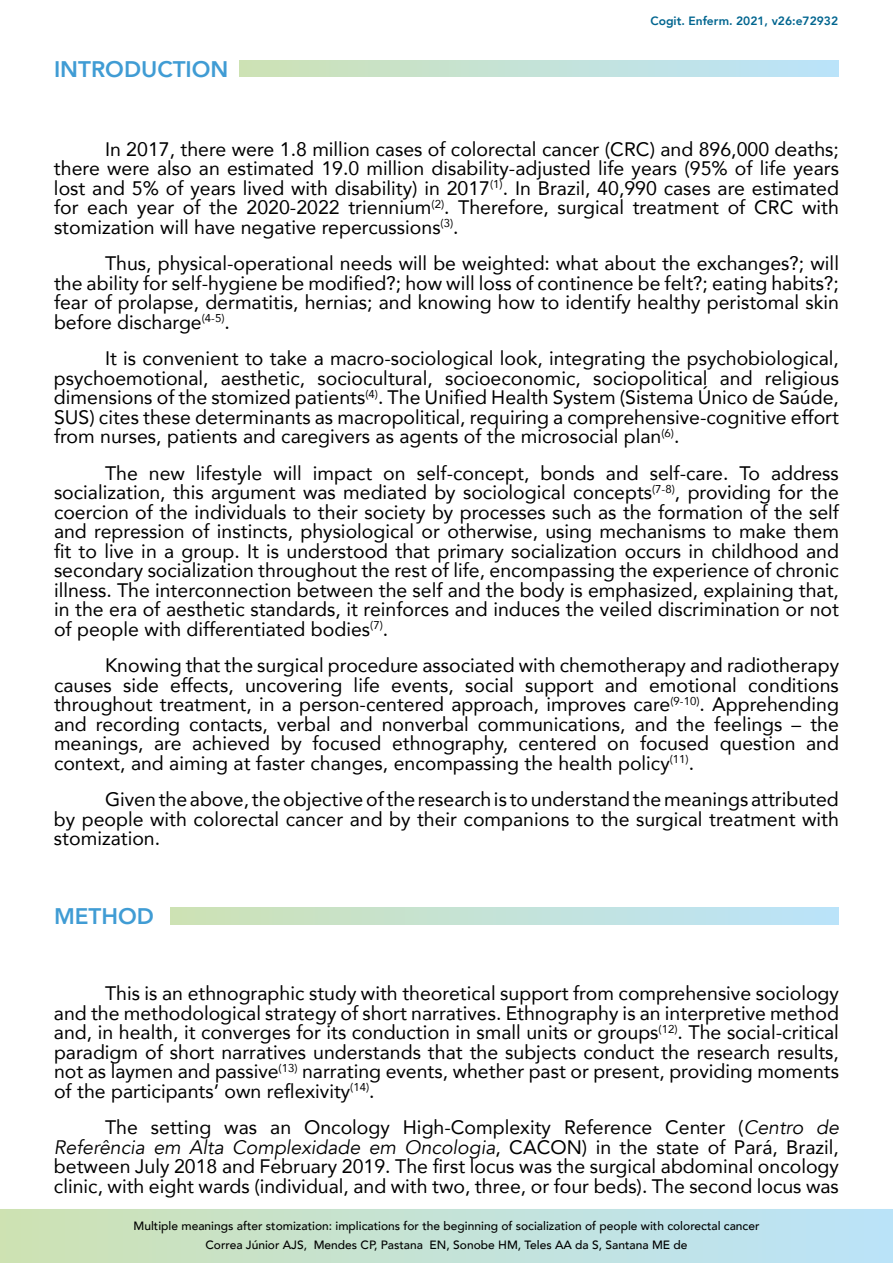
<style>
.page{position:relative;width:893px;height:1263px;background:#fff}
.page>*{position:absolute;margin:0;border:0;box-sizing:border-box;transform-origin:0 0}
.t1{font:800 22.5px "Avenir";color:#409cd4}
.t2{font:19.5px/19.5px "Avenir";color:#000;text-align:justify}
.t3{font:500 12px/18.6px "Avenir";color:#000;text-align:center}
.t4{font:800 12px "Avenir";color:#00658f}
.s1{font-style:italic}
</style>
<div class="page">
<div style="left:240px;top:60px;width:599px;height:17px;background:linear-gradient(to right,#cee2b5,#bae3fb)"></div>
<div style="left:170px;top:908px;width:669px;height:16px;background:linear-gradient(to right,#cee2b5,#bae3fb)"></div>
<svg style="left:0;top:1209px;width:893px;height:54px;background:#c4e2d6"></svg>
<p class="t1" style="left:54px;top:51px;width:176px">INTRODUCTION</p>
<p class="t4" style="left:650px;top:12px;width:189px">Cogit. Enferm. 2021, v26:e72932</p>
<p class="t2" style="left:54px;top:138px;width:786px;text-indent:51px">In 2017, there were 1.8 million cases of colorectal cancer (CRC) and 896,000 deaths; there were also an estimated 19.0 million disability-adjusted life years (95% of life years lost and 5% of years lived with disability) in 2017<sup>(1)</sup>. In Brazil, 40,990 cases are estimated for each year of the 2020-2022 triennium<sup>(2)</sup>. Therefore, surgical treatment of CRC with stomization will have negative repercussions<sup>(3)</sup>.</p>
<p class="t2" style="left:54px;top:253px;width:786px;text-indent:51px">Thus, physical-operational needs will be weighted: what about the exchanges?; will the ability for self-hygiene be modified?; how will loss of continence be felt?; eating habits?; fear of prolapse, dermatitis, hernias; and knowing how to identify healthy peristomal skin before discharge<sup>(4-5)</sup>.</p>
<p class="t2" style="left:54px;top:348px;width:786px;text-indent:51px">It is convenient to take a macro-sociological look, integrating the psychobiological, psychoemotional, aesthetic, sociocultural, socioeconomic, sociopolitical and religious dimensions of the stomized patients<sup>(4)</sup>. The Unified Health System (Sistema Único de Saúde, SUS) cites these determinants as macropolitical, requiring a comprehensive-cognitive effort from nurses, patients and caregivers as agents of the microsocial plan<sup>(6)</sup>.</p>
<p class="t2" style="left:54px;top:462px;width:786px;text-indent:51px">The new lifestyle will impact on self-concept, bonds and self-care. To address socialization, this argument was mediated by sociological concepts<sup>(7-8)</sup>, providing for the coercion of the individuals to their society by processes such as the formation of the self and repression of instincts, physiological or otherwise, using mechanisms to make them fit to live in a group. It is understood that primary socialization occurs in childhood and secondary socialization throughout the rest of life, encompassing the experience of chronic illness. The interconnection between the self and the body is emphasized, explaining that, in the era of aesthetic standards, it reinforces and induces the veiled discrimination or not of people with differentiated bodies<sup>(7)</sup>.</p>
<p class="t2" style="left:54px;top:655px;width:786px;text-indent:51px">Knowing that the surgical procedure associated with chemotherapy and radiotherapy causes side effects, uncovering life events, social support and emotional conditions throughout treatment, in a person-centered approach, improves care<sup>(9-10)</sup>. Apprehending and recording contacts, verbal and nonverbal communications, and the feelings – the meanings, are achieved by focused ethnography, centered on focused question and context, and aiming at faster changes, encompassing the health policy<sup>(11)</sup>.</p>
<p class="t2" style="left:54px;top:789px;width:786px;text-indent:51px">Given the above, the objective of the research is to understand the meanings attributed by people with colorectal cancer and by their companions to the surgical treatment with stomization.</p>
<p class="t1" style="left:54px;top:899px;width:101px">METHOD</p>
<p class="t2" style="left:54px;top:983px;width:786px;text-indent:51px">This is an ethnographic study with theoretical support from comprehensive sociology and the methodological strategy of short narratives. Ethnography is an interpretive method and, in health, it converges for its conduction in small units or groups<sup>(12)</sup>. The social-critical paradigm of short narratives understands that the subjects conduct the research results, not as laymen and passive<sup>(13)</sup> narrating events, whether past or present, providing moments of the participants’ own reflexivity<sup>(14)</sup>.</p>
<p class="t2" style="left:54px;top:1117px;width:786px;text-indent:51px">The setting was an Oncology High-Complexity Reference Center (<span class="s1">Centro de Referência em Alta Complexidade em Oncologia</span>, CACON) in the state of Pará, Brazil, between July 2018 and February 2019. The first locus was the surgical abdominal oncology clinic, with eight wards (individual, and with two, three, or four beds). The second locus was</p>
<p class="t3" style="left:134px;top:1216px;width:627px">Multiple meanings after stomization: implications for the beginning of socialization of people with colorectal cancer<br>Correa Júnior AJS, Mendes CP, Pastana EN, Sonobe HM, Teles AA da S, Santana ME de</p>
</div>
